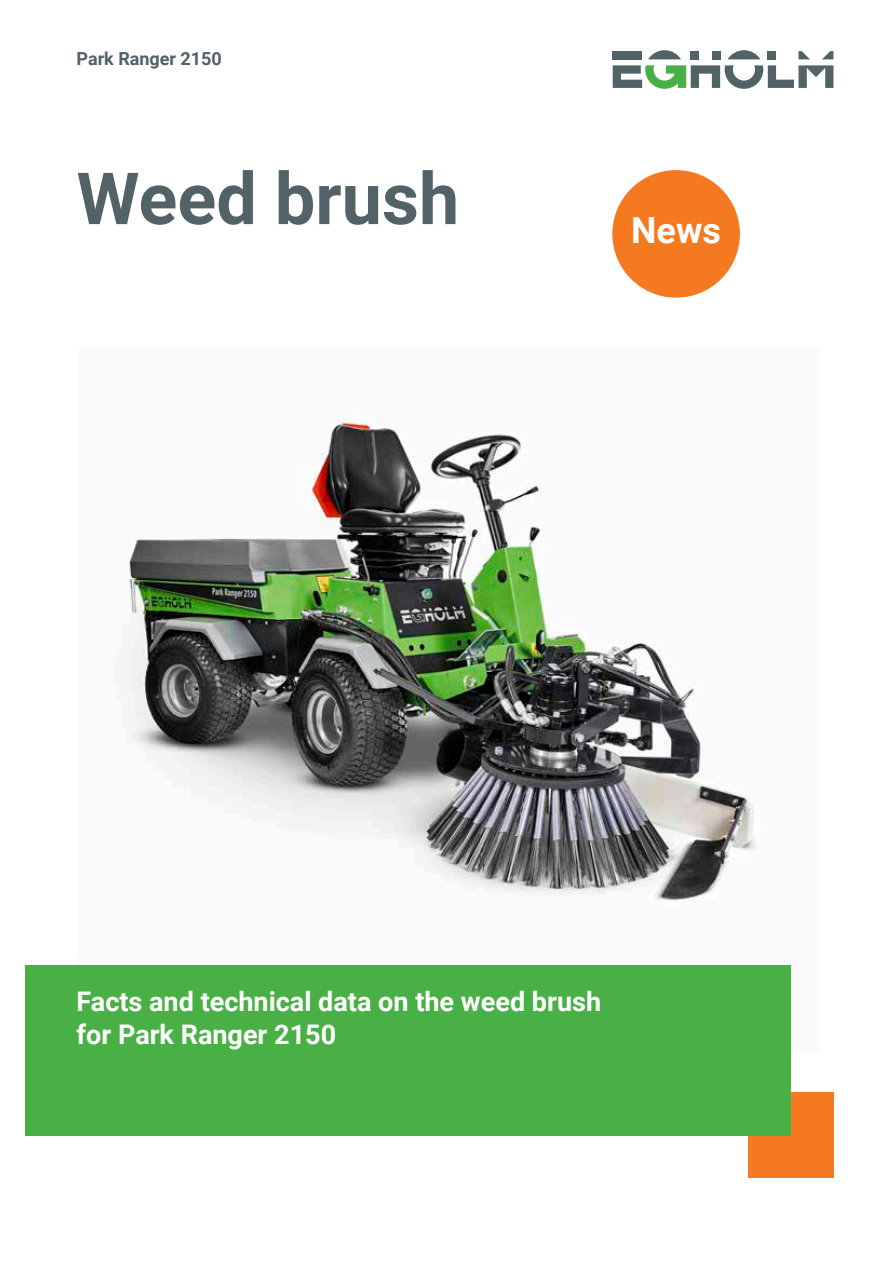
<style>
.page{position:relative;width:893px;height:1263px;background:#fff}
.page>*{position:absolute;margin:0;border:0;box-sizing:border-box;transform-origin:0 0}
.t1{font:700 72px "Roboto";color:#526267}
.t2{font:700 36px "Roboto";color:#fff}
.t3{font:700 27px/33px "Roboto";color:#fff}
.t4{font:700 18px "Roboto";color:#526267}
</style>
<div class="page">
<img style="left:129px;top:416px;width:627px;height:485px">
<div style="left:748px;top:1093px;width:85px;height:85px;background:#f47921"></div>
<div style="left:26px;top:965px;width:765px;height:170px;background:#49b045"></div>
<svg style="left:822px;top:51px;width:11px;height:8px"></svg>
<svg style="left:798px;top:51px;width:12px;height:8px"></svg>
<div style="left:768px;top:51px;width:8px;height:8px;background:#526267"></div>
<svg style="left:728px;top:50px;width:32px;height:9px"></svg>
<div style="left:712px;top:51px;width:8px;height:8px;background:#526267"></div>
<div style="left:691px;top:51px;width:8px;height:8px;background:#526267"></div>
<svg style="left:648px;top:50px;width:33px;height:9px"></svg>
<svg style="left:613px;top:65px;width:220px;height:24px"></svg>
<div style="left:613px;top:51px;width:29px;height:8px;background:#526267"></div>
<div style="left:612px;top:170px;width:128px;height:128px;background:#f47921;border-radius:50%"></div>
<p class="t4" style="left:77px;top:46px;width:147px">Park Ranger 2150</p>
<h1 class="t1" style="left:77px;top:148px;width:384px">Weed brush</h1>
<h2 class="t2" style="left:631px;top:205px;width:91px">News</h2>
<p class="t3" style="left:77px;top:984px;width:526px">Facts and technical data on the weed brush for Park Ranger 2150</p>
</div>
